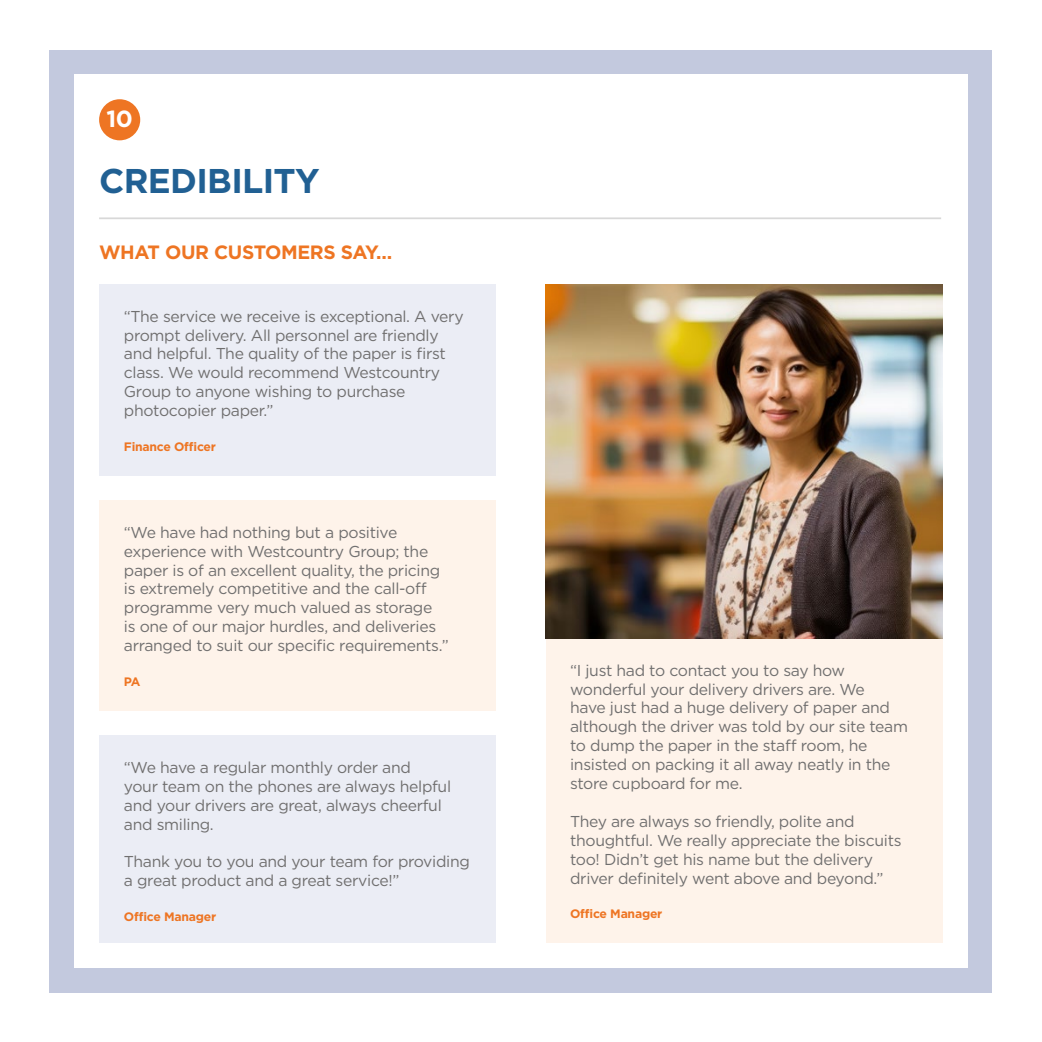
<style>
.page{position:relative;width:1042px;height:1042px;background:#fff}
.page>*{position:absolute;margin:0;border:0;box-sizing:border-box;transform-origin:0 0}
.t1{font:700 34.3px "Gotham";letter-spacing:-.02em;color:#216093}
.t2{font:700 23.45px "Gotham";color:#fff}
.t3{font:700 19.25px "Gotham";letter-spacing:-.02em;color:#ee7523}
.t4{font:15.75px/18.9px "Gotham";letter-spacing:-.02em;color:#706f6f}
.t5{font:700 12.25px "Gotham";letter-spacing:-.02em;color:#ee7523}
</style>
<div class="page">
<div style="left:50px;top:50px;width:942px;height:942px;background:#c3c9de"></div>
<div style="left:74px;top:74px;width:893px;height:894px;background:#fff"></div>
<div style="left:100px;top:284px;width:396px;height:191px;background:#ebedf5"></div>
<div style="left:100px;top:500px;width:396px;height:210px;background:#fef3ea"></div>
<div style="left:100px;top:735px;width:396px;height:208px;background:#ebedf5"></div>
<div style="left:546px;top:619px;width:396px;height:324px;background:#fef3ea"></div>
<div style="left:99px;top:99px;width:41px;height:41px;background:#ee7523;border-radius:50%"></div>
<hr style="left:99px;top:217px;width:842px;height:2px;background:#d8d8d8">
<img style="left:546px;top:284px;width:396px;height:354px">
<h2 class="t2" style="left:106px;top:103px;width:28px">10</h2>
<h1 class="t1" style="left:99px;top:158px;width:222px">CREDIBILITY</h1>
<p class="t3" style="left:99px;top:240px;width:295px">WHAT OUR CUSTOMERS SAY…</p>
<p class="t4" style="left:124px;top:306px;width:341px">“The service we receive is exceptional. A very prompt delivery. All personnel are friendly and helpful. The quality of the paper is first class. We would recommend Westcountry Group to anyone wishing to purchase photocopier paper.”</p>
<p class="t5" style="left:124px;top:438px;width:94px">Finance Officer</p>
<p class="t4" style="left:124px;top:522px;width:326px">“We have had nothing but a positive experience with Westcountry Group; the paper is of an excellent quality, the pricing is extremely competitive and the call-off programme very much valued as storage<br>is one of our major hurdles, and deliveries arranged to suit our specific requirements.”</p>
<p class="t5" style="left:124px;top:673px;width:18px">PA</p>
<p class="t4" style="left:124px;top:757px;width:329px">“We have a regular monthly order and<br>your team on the phones are always helpful and your drivers are great, always cheerful and smiling.</p>
<p class="t4" style="left:124px;top:852px;width:347px">Thank you to you and your team for providing a great product and a great service!”</p>
<p class="t4" style="left:570px;top:660px;width:339px">“I just had to contact you to say how wonderful your delivery drivers are. We<br>have just had a huge delivery of paper and although the driver was told by our site team to dump the paper in the staff room, he insisted on packing it all away neatly in the store cupboard for me.</p>
<p class="t4" style="left:570px;top:811px;width:333px">They are always so friendly, polite and thoughtful. We really appreciate the biscuits too! Didn’t get his name but the delivery driver definitely went above and beyond.”</p>
<p class="t5" style="left:124px;top:908px;width:94px">Office Manager</p>
<p class="t5" style="left:570px;top:905px;width:94px">Office Manager</p>
</div>
